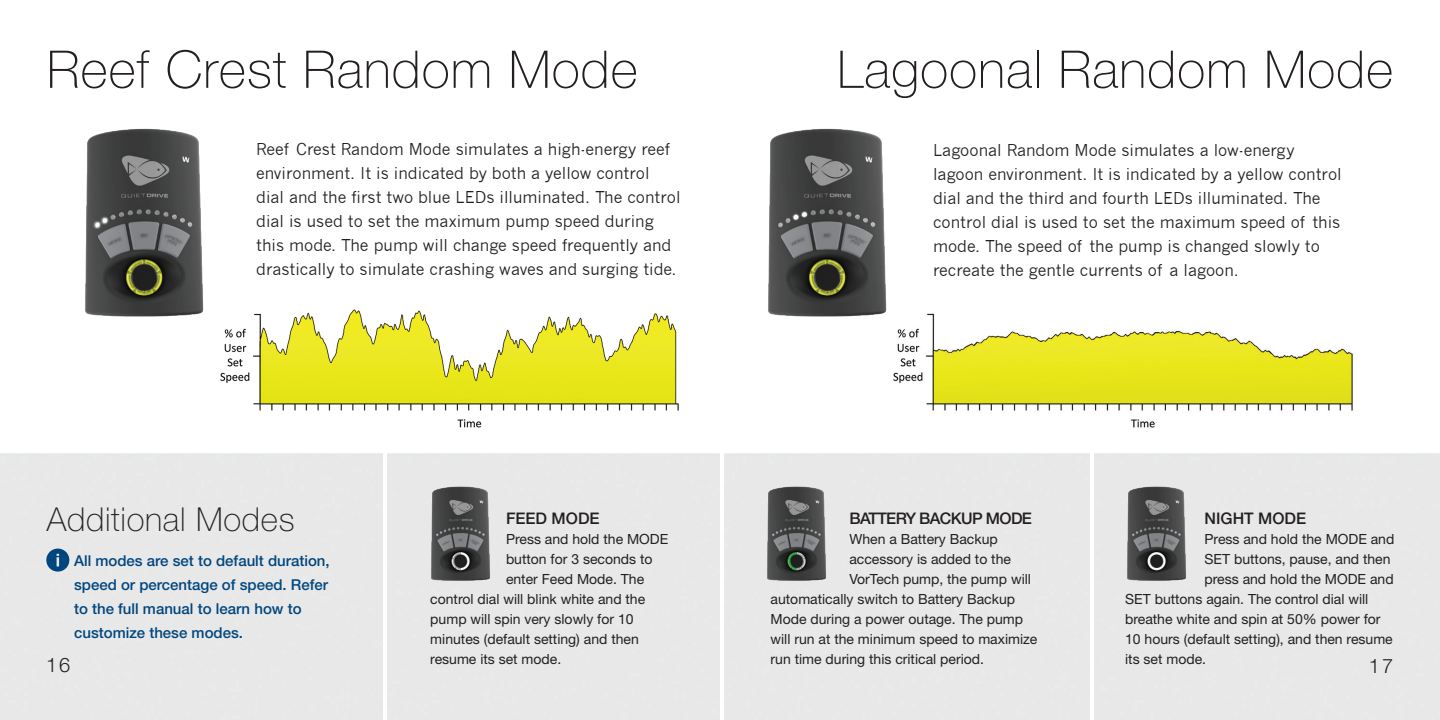
<style>
.page{position:relative;width:1440px;height:720px;background:#fff}
.page>*{position:absolute;margin:0;border:0;box-sizing:border-box;transform-origin:0 0}
.t1{font:100 52px "Helvetica Neue";letter-spacing:.02em;color:#231f20}
.t2{font:100 33px "Helvetica Neue";letter-spacing:.02em;color:#231f20}
.t3{font:300 20px "Helvetica Neue";color:#231f20}
.t4{font:16px/24px "News Gothic";color:#231f20}
.t5{font:500 16px "Helvetica Neue";color:#231f20}
.t6{font:500 16px "Helvetica Neue";letter-spacing:-.04em;color:#231f20}
.t7{font:500 15px/24px "Helvetica Neue";color:#00467e}
.t8{font:14px "Helvetica Neue";color:#231f20}
</style>
<div class="page">
<img style="left:893px;top:313px;width:460px;height:115px">
<img style="left:220px;top:309px;width:459px;height:119px">
<svg style="left:46px;top:549px;width:23px;height:23px"></svg>
<img style="left:85px;top:128px;width:119px;height:189px">
<img style="left:768px;top:128px;width:119px;height:189px">
<div style="left:400px;top:467px;width:100px;height:118px;background:#e8e8e9"></div>
<div style="left:743px;top:467px;width:100px;height:118px;background:#e8e8e9"></div>
<div style="left:1101px;top:467px;width:100px;height:118px;background:#e8e8e9"></div>
<img style="left:431px;top:486px;width:59px;height:95px">
<img style="left:767px;top:486px;width:59px;height:95px">
<img style="left:1127px;top:486px;width:59px;height:95px">
<h1 class="t1" style="left:47px;top:40px;width:592px">Reef Crest Random Mode</h1>
<h1 class="t1" style="left:837px;top:40px;width:558px">Lagoonal Random Mode</h1>
<p class="t4" style="left:256px;top:137px;width:426px">Reef Crest Random Mode simulates a high-energy reef environment. It is indicated by both a yellow control dial and the first two blue LEDs illuminated. The control dial is used to set the maximum pump speed during this mode. The pump will change speed frequently and drastically to simulate crashing waves and surging tide.</p>
<p class="t4" style="left:933px;top:138px;width:410px">Lagoonal Random Mode simulates a low-energy lagoon environment. It is indicated by a yellow control dial and the third and fourth LEDs illuminated. The control dial is used to set the maximum speed of this mode. The speed of the pump is changed slowly to recreate the gentle currents of a lagoon.</p>
<h2 class="t2" style="left:47px;top:501px;width:249px">Additional Modes</h2>
<p class="t6" style="left:849px;top:509px;width:184px">BATTERY BACKUP MODE</p>
<p class="t8" style="left:849px;top:531px;width:150px">When a Battery Backup</p>
<p class="t8" style="left:849px;top:551px;width:163px">accessory is added to the</p>
<p class="t8" style="left:849px;top:571px;width:183px">VorTech pump, the pump will</p>
<p class="t8" style="left:771px;top:591px;width:246px">automatically switch to Battery Backup</p>
<p class="t8" style="left:771px;top:611px;width:254px">Mode during a power outage. The pump</p>
<p class="t8" style="left:771px;top:631px;width:268px">will run at the minimum speed to maximize</p>
<p class="t8" style="left:771px;top:651px;width:215px">run time during this critical period.</p>
<p class="t5" style="left:506px;top:509px;width:95px">FEED MODE</p>
<p class="t8" style="left:506px;top:531px;width:164px">Press and hold the MODE</p>
<p class="t8" style="left:506px;top:551px;width:148px">button for 3 seconds to</p>
<p class="t8" style="left:506px;top:571px;width:140px">enter Feed Mode. The</p>
<p class="t8" style="left:430px;top:591px;width:216px">control dial will blink white and the</p>
<p class="t8" style="left:430px;top:611px;width:205px">pump will spin very slowly for 10</p>
<p class="t8" style="left:430px;top:631px;width:210px">minutes (default setting) and then</p>
<p class="t8" style="left:430px;top:651px;width:132px">resume its set mode.</p>
<p class="t7" style="left:74px;top:548px;width:257px">All modes are set to default duration, speed or percentage of speed. Refer to the full manual to learn how to customize these modes.</p>
<h3 class="t3" style="left:46px;top:653px;width:26px">16</h3>
<p class="t5" style="left:1205px;top:509px;width:103px">NIGHT MODE</p>
<p class="t8" style="left:1205px;top:531px;width:191px">Press and hold the MODE and</p>
<p class="t8" style="left:1205px;top:551px;width:187px">SET buttons, pause, and then</p>
<p class="t8" style="left:1205px;top:571px;width:191px">press and hold the MODE and</p>
<p class="t8" style="left:1125px;top:591px;width:245px">SET buttons again. The control dial will</p>
<p class="t8" style="left:1125px;top:611px;width:257px">breathe white and spin at 50% power for</p>
<p class="t8" style="left:1125px;top:631px;width:269px">10 hours (default setting), and then resume</p>
<p class="t8" style="left:1125px;top:651px;width:82px">its set mode.</p>
<h3 class="t3" style="left:1369px;top:654px;width:26px">17</h3>
</div>
